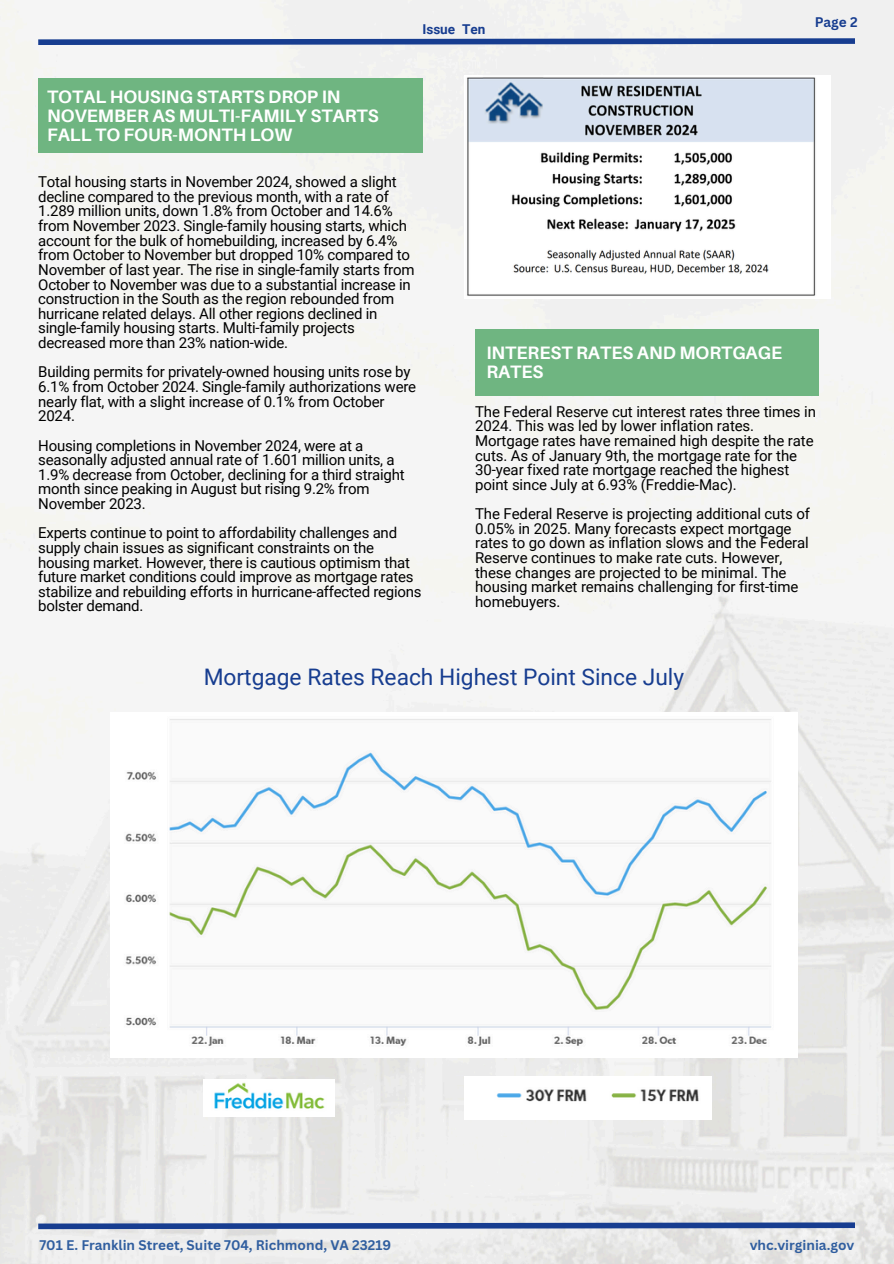
<style>
.page{position:relative;width:894px;height:1264px;background:#fff}
.page>*{position:absolute;margin:0;border:0;box-sizing:border-box;transform-origin:0 0}
.t1{font:22.8px "Roboto";color:#173d90}
.t2{font:700 18px/19.2px "Aileron";color:#fff}
.t3{font:15px/14.7px "Roboto";letter-spacing:-.015em;color:#000}
.t4{font:700 13.5px "Canva Sans";color:#305e9f}
.t5{font:700 13.5px "Roboto";color:#173d90}
.t6{font:700 13.5px "Canva Sans";color:#173d90}
</style>
<div class="page">
<img style="left:0;top:0;width:893px;height:1263px">
<div style="left:38px;top:78px;width:384px;height:75px;background:#6fb581"></div>
<img style="left:464px;top:76px;width:365px;height:222px">
<div style="left:475px;top:329px;width:343px;height:66px;background:#6fb581"></div>
<svg style="left:33px;top:1219px;width:827px;height:12px"></svg>
<img style="left:110px;top:712px;width:687px;height:345px">
<img style="left:464px;top:1076px;width:247px;height:43px">
<img style="left:203px;top:1079px;width:131px;height:37px">
<svg style="left:33px;top:35px;width:827px;height:13px"></svg>
<p class="t2" style="left:47px;top:86px;width:333px">TOTAL HOUSING STARTS DROP IN<br>NOVEMBER AS MULTI-FAMILY STARTS<br>FALL TO FOUR-MONTH LOW</p>
<p class="t5" style="left:422px;top:22px;width:64px">Issue Ten</p>
<p class="t6" style="left:814px;top:12px;width:44px">Page 2</p>
<h3 class="t3" style="left:38px;top:175px;width:378px">Total housing starts in November 2024, showed a slight decline compared to the previous month, with a rate of 1.289 million units, down 1.8% from October and 14.6% from November 2023. Single-family housing starts, which account for the bulk of homebuilding, increased by 6.4% from October to November but dropped 10% compared to November of last year. The rise in single-family starts from October to November was due to a substantial increase in construction in the South as the region rebounded from hurricane related delays. All other regions declined in single-family housing starts. Multi-family projects decreased more than 23% nation-wide.</h3>
<h3 class="t3" style="left:38px;top:365px;width:379px">Building permits for privately-owned housing units rose by 6.1% from October 2024. Single-family authorizations were nearly flat, with a slight increase of 0.1% from October 2024.</h3>
<p class="t3" style="left:38px;top:438px;width:368px">Housing completions in November 2024, were at a seasonally adjusted annual rate of 1.601 million units, a 1.9% decrease from October, declining for a third straight month since peaking in August but rising 9.2% from November 2023.</p>
<h2 class="t3" style="left:38px;top:526px;width:385px">Experts continue to point to affordability challenges and supply chain issues as significant constraints on the housing market. However, there is cautious optimism that future market conditions could improve as mortgage rates stabilize and rebuilding efforts in hurricane-affected regions bolster demand.</h2>
<p class="t2" style="left:486px;top:342px;width:297px">INTEREST RATES AND MORTGAGE<br>RATES</p>
<p class="t3" style="left:475px;top:404px;width:342px">The Federal Reserve cut interest rates three times in 2024. This was led by lower inflation rates.<br>Mortgage rates have remained high despite the rate cuts. As of January 9th, the mortgage rate for the 30-year fixed rate mortgage reached the highest point since July at 6.93% (Freddie-Mac).</p>
<p class="t3" style="left:475px;top:507px;width:336px">The Federal Reserve is projecting additional cuts of 0.05% in 2025. Many forecasts expect mortgage rates to go down as inflation slows and the Federal Reserve continues to make rate cuts. However, these changes are projected to be minimal. The housing market remains challenging for first-time homebuyers.</p>
<p class="t1" style="left:204px;top:664px;width:482px">Mortgage Rates Reach Highest Point Since July</p>
<p class="t4" style="left:39px;top:1235px;width:353px">701 E. Franklin Street, Suite 704, Richmond, VA 23219</p>
<h2 class="t4" style="left:749px;top:1235px;width:106px">vhc.virginia.gov</h2>
</div>
